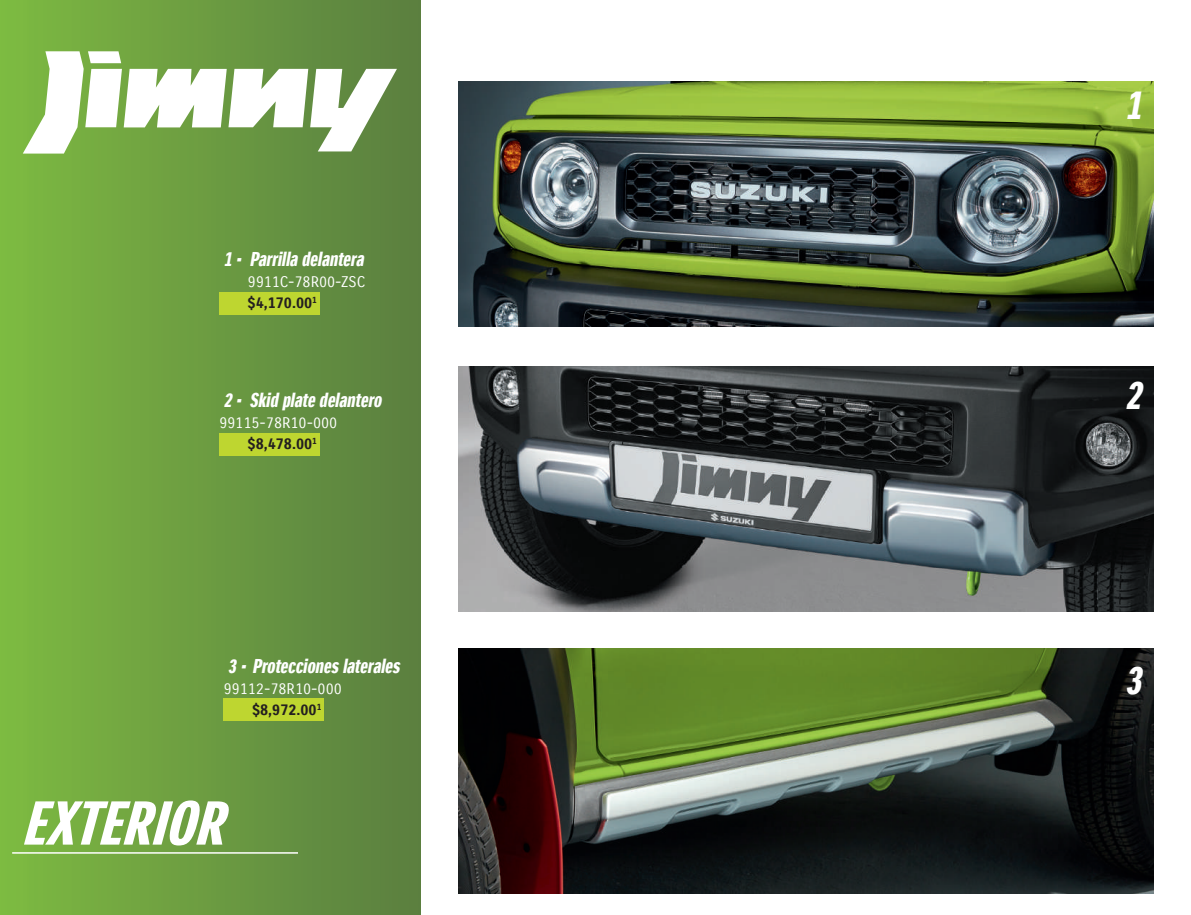
<style>
.page{position:relative;width:1191px;height:915px;background:#fff}
.page>*{position:absolute;margin:0;border:0;box-sizing:border-box;transform-origin:0 0}
.t1{font:italic 60px "Suzuki Headline";color:#fff}
.t2{font:italic 39px "Suzuki PRO Headline";color:#fff}
.t3{font:italic 19.5px "Suzuki PRO Headline";color:#fff}
.t4{font:15px "Suzuki PRO Regular";color:#fff}
.t5{font:15px "Suzuki PRO Bold";color:#231f20}
</style>
<div class="page">
<div style="left:0;top:0;width:421px;height:914px;background:linear-gradient(to right,#7dba41,#5a7e40)"></div>
<hr style="left:12px;top:851px;width:286px;height:2px;background:#fff">
<img style="left:458px;top:366px;width:695px;height:245px">
<div style="left:219px;top:433px;width:101px;height:22px;background:#bed630"></div>
<div style="left:223px;top:698px;width:101px;height:22px;background:#bed630"></div>
<img style="left:458px;top:81px;width:695px;height:245px">
<img style="left:458px;top:648px;width:695px;height:245px">
<div style="left:219px;top:292px;width:101px;height:22px;background:#bed630"></div>
<svg style="left:23px;top:51px;width:374px;height:102px"></svg>
<p class="t3" style="left:223px;top:247px;width:146px">1 • Parrilladelantera</p>
<p class="t4" style="left:247px;top:273px;width:119px">9911C-78R00-ZSC</p>
<p class="t5" style="left:247px;top:294px;width:71px">$4,170.00<sup>1</sup></p>
<p class="t3" style="left:223px;top:388px;width:164px">2 • Skid platedelantero</p>
<p class="t4" style="left:219px;top:413px;width:120px">99115-78R10-000</p>
<p class="t5" style="left:247px;top:434px;width:71px">$8,478.00<sup>1</sup></p>
<p class="t3" style="left:228px;top:654px;width:177px">3 • Proteccioneslaterales</p>
<p class="t4" style="left:223px;top:679px;width:120px">99112-78R10-000</p>
<p class="t5" style="left:252px;top:700px;width:71px">$8,972.00<sup>1</sup></p>
<h1 class="t1" style="left:21px;top:788px;width:222px">EXTERIOR</h1>
<h2 class="t2" style="left:1125px;top:82px;width:26px">1</h2>
<h2 class="t2" style="left:1125px;top:371px;width:26px">2</h2>
<h2 class="t2" style="left:1125px;top:656px;width:26px">3</h2>
</div>
